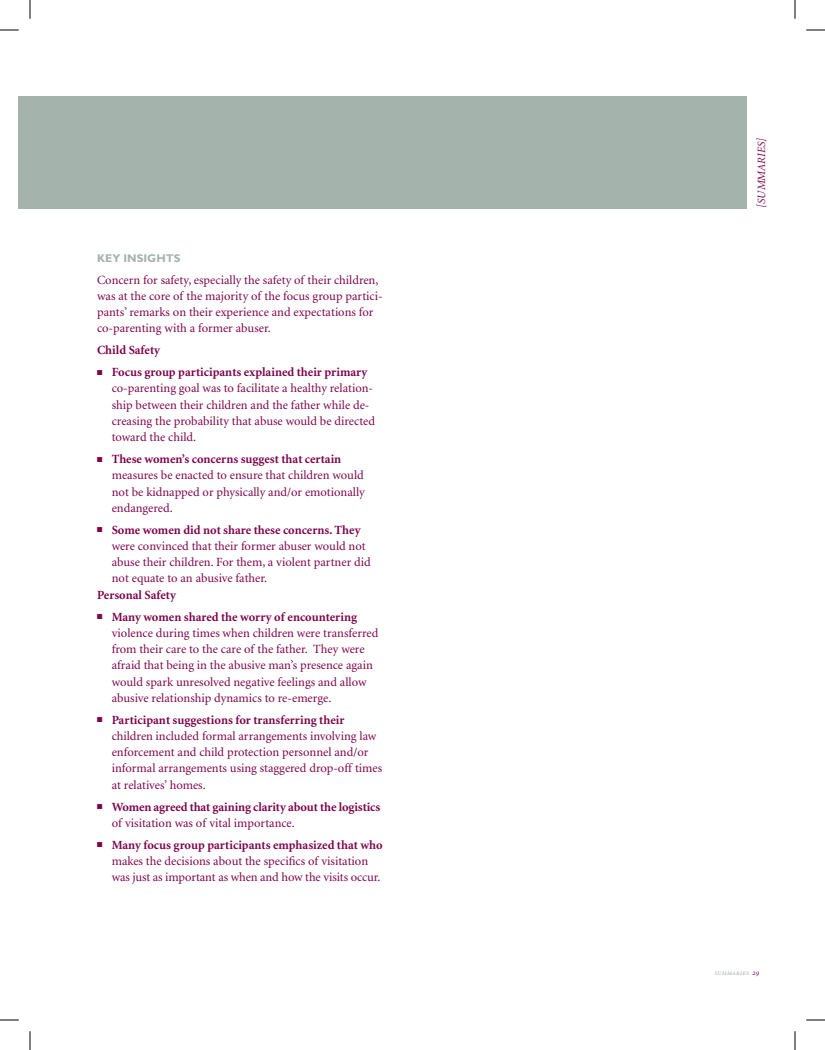
<style>
.page{position:relative;width:825px;height:1050px;background:#fff}
.page>*{position:absolute;margin:0;border:0;box-sizing:border-box;transform-origin:0 0}
.t1{font:12.5px/16.2px "Minion";color:#7d0449}
.t2{font:700 12.5px/21.9px "Minion";color:#7d0449}
.t3{font:italic 11.25px "Minion";color:#7d0449}
.t4{font:700 11.25px "Gill Sans";color:#a4b3ab}
.t5{font:7.5px "Minion Italic SC";color:#a4b3ab}
.s1{font-family:"Monotype Sorts";font-weight:400;font-size:6.88px}
.s2{font-family:"Monotype Sorts";font-size:6.88px}
.s3{font-weight:700}
.s4{font-weight:400}
.s5{color:#7d0449}
</style>
<div class="page">
<div style="left:19px;top:97px;width:728px;height:112px;background:#a4b3ab"></div>
<svg style="left:0;top:29px;width:19px;height:2px"></svg>
<svg style="left:806px;top:29px;width:19px;height:2px"></svg>
<svg style="left:0;top:1019px;width:19px;height:2px"></svg>
<svg style="left:806px;top:1019px;width:19px;height:2px"></svg>
<svg style="left:29px;top:0;width:2px;height:19px"></svg>
<svg style="left:29px;top:1031px;width:2px;height:19px"></svg>
<svg style="left:794px;top:0;width:2px;height:19px"></svg>
<svg style="left:794px;top:1031px;width:2px;height:19px"></svg>
<p class="t4" style="left:97px;top:251px;width:85px">KEY INSIGHTS</p>
<p class="t1" style="left:97px;top:272px;width:287px">Concern for safety, especially the safety of their children, was at the core of the majority of the focus group partici&shy;pants’ remarks on their experience and expectations for co-parenting with a former abuser.</p>
<p class="t2" style="left:97px;top:340px;width:272px">Child Safety<br><span class="s1">N</span> Focus group participants explained their primary</p>
<p class="t1" style="left:112px;top:381px;width:265px">co-parenting goal was to facilitate a healthy relation&shy;ship between their children and the father while de&shy;creasing the probability that abuse would be directed toward the child.</p>
<p class="t1" style="left:112px;top:451px;width:255px;text-indent:-15px"><span class="s2">N</span> <span class="s3">These women’s concerns suggest that certain </span>measures be enacted to ensure that children would not be kidnapped or physically and/or emotionally endangered.</p>
<p class="t1" style="left:112px;top:522px;width:260px;text-indent:-15px"><span class="s2">N</span> <span class="s3">Some women did not share these concerns. They </span>were convinced that their former abuser would not abuse their children. For them, a violent partner did not equate to an abusive father.</p>
<p class="t2" style="left:97px;top:584px;width:261px">Personal Safety<br><span class="s1">N</span> Many women shared the worry of encountering</p>
<p class="t1" style="left:112px;top:625px;width:268px">violence during times when children were transferred from their care to the care of the father. They were afraid that being in the abusive man’s presence again would spark unresolved negative feelings and allow abusive relationship dynamics to re-emerge.</p>
<p class="t1" style="left:112px;top:712px;width:272px;text-indent:-15px"><span class="s2">N</span> <span class="s3">Participant suggestions for transferring their </span>children included formal arrangements involving law enforcement and child protection personnel and/or informal arrangements using staggered drop-off times at relatives’ homes.</p>
<p class="t2" style="left:112px;top:799px;width:270px;line-height:16.2px;text-indent:-15px"><span class="s1">N</span> Women agreed that gaining clarity about the logistics <span class="s4">of visitation was of vital importance.</span></p>
<p class="t1" style="left:112px;top:837px;width:273px;text-indent:-15px"><span class="s2">N</span> <span class="s3">Many focus group participants emphasized that who </span>makes the decisions about the specifics of visitation was just as important as when and how the visits occur.</p>
<p class="t3" style="left:756px;top:208px;width:72px;rotate:-90deg">[SUMMARIES]</p>
<p class="t5" style="left:714px;top:968px;width:46px">summaries <span class="s5">29</span></p>
</div>
